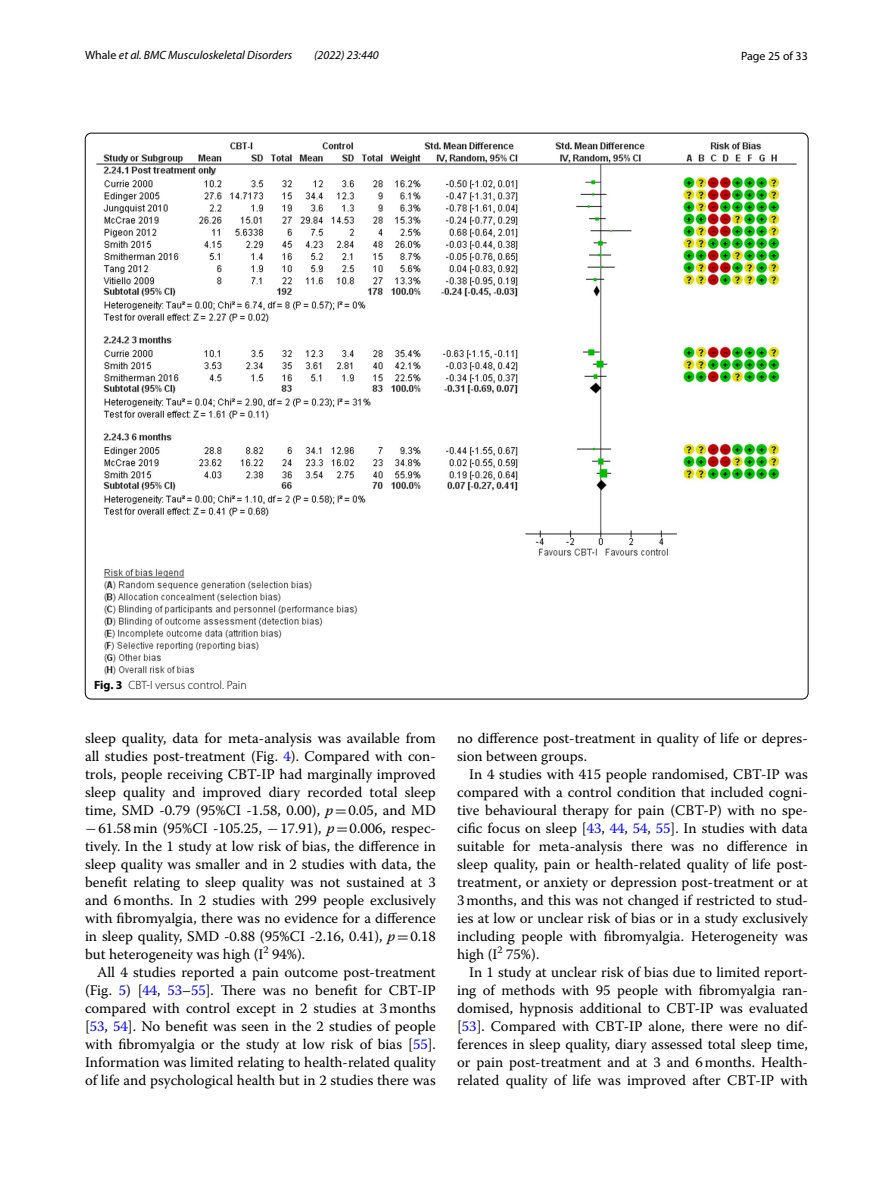
<style>
.page{position:relative;width:893px;height:1187px;background:#fff}
.page>*{position:absolute;margin:0;border:0;box-sizing:border-box;transform-origin:0 0}
.t1{font:14.7px/18px "Warnock Pro";color:#000;text-align:justify}
.t2{font:italic 12px "Myriad Pro";color:#000}
.t3{font:300 12px "Myriad Pro";color:#000}
.t4{font:12px "Myriad Pro";color:#000}
.s1{font-style:normal}
.s2{font-weight:700}
.s3{color:#00f}
.s4{font-style:italic}
.s5{font-family:"MTSY"}
</style>
<div class="page">
<img style="left:96px;top:142px;width:701px;height:532px">
<p class="t2" style="left:85px;top:48px;width:209px"><span class="s1">Whale</span> et al. BMC Musculoskeletal Disorders</p>
<p class="t2" style="left:314px;top:48px;width:66px">(2022) 23:440</p>
<p class="t4" style="left:741px;top:48px;width:68px">Page 25 of 33</p>
<p class="t3" style="left:94px;top:678px;width:154px"><span class="s2">Fig. 3</span> CBT-I versus control. Pain</p>
<p class="t1" style="left:85px;top:729px;width:352px">sleep quality, data for meta-analysis was available from all studies post-treatment (Fig. <span class="s3">4</span>). Compared with con&shy;trols, people receiving CBT-IP had marginally improved sleep quality and improved diary recorded total sleep time, SMD -0.79 (95%CI -1.58, 0.00), <span class="s4">p</span><span class="s5">=</span>0.05, and MD <span class="s5">−</span>61.58min (95%CI -105.25, <span class="s5">−</span>17.91), <span class="s4">p</span><span class="s5">=</span>0.006, respec&shy;tively. In the 1 study at low risk of bias, the difference in sleep quality was smaller and in 2 studies with data, the benefit relating to sleep quality was not sustained at 3 and 6months. In 2 studies with 299 people exclusively with fibromyalgia, there was no evidence for a difference in sleep quality, SMD -0.88 (95%CI -2.16, 0.41), <span class="s4">p</span><span class="s5">=</span>0.18 but heterogeneity was high (I<sup>2</sup> 94%).</p>
<p class="t1" style="left:85px;top:963px;width:352px;text-indent:12px">All 4 studies reported a pain outcome post-treatment (Fig. <span class="s3">5</span>) [<span class="s3">44</span>, <span class="s3">53</span>–<span class="s3">55</span>]. There was no benefit for CBT-IP compared with control except in 2 studies at 3months [<span class="s3">53</span>, <span class="s3">54</span>]. No benefit was seen in the 2 studies of people with fibromyalgia or the study at low risk of bias [<span class="s3">55</span>].<br>Information was limited relating to health-related quality of life and psychological health but in 2 studies there was</p>
<p class="t1" style="left:457px;top:728px;width:352px">no difference post-treatment in quality of life or depres&shy;sion between groups.</p>
<p class="t1" style="left:457px;top:765px;width:352px;text-indent:12px">In 4 studies with 415 people randomised, CBT-IP was compared with a control condition that included cogni&shy;tive behavioural therapy for pain (CBT-P) with no spe&shy;cific focus on sleep [<span class="s3">43</span>, <span class="s3">44</span>, <span class="s3">54</span>, <span class="s3">55</span>]. In studies with data suitable for meta-analysis there was no difference in sleep quality, pain or health-related quality of life post&shy;treatment, or anxiety or depression post-treatment or at 3months, and this was not changed if restricted to stud&shy;ies at low or unclear risk of bias or in a study exclusively including people with fibromyalgia. Heterogeneity was high (I<sup>2</sup> 75%).</p>
<p class="t1" style="left:457px;top:963px;width:352px;text-indent:12px">In 1 study at unclear risk of bias due to limited report&shy;ing of methods with 95 people with fibromyalgia ran&shy;domised, hypnosis additional to CBT-IP was evaluated [<span class="s3">53</span>]. Compared with CBT-IP alone, there were no dif&shy;ferences in sleep quality, diary assessed total sleep time, or pain post-treatment and at 3 and 6months. Health&shy;related quality of life was improved after CBT-IP with</p>
</div>
